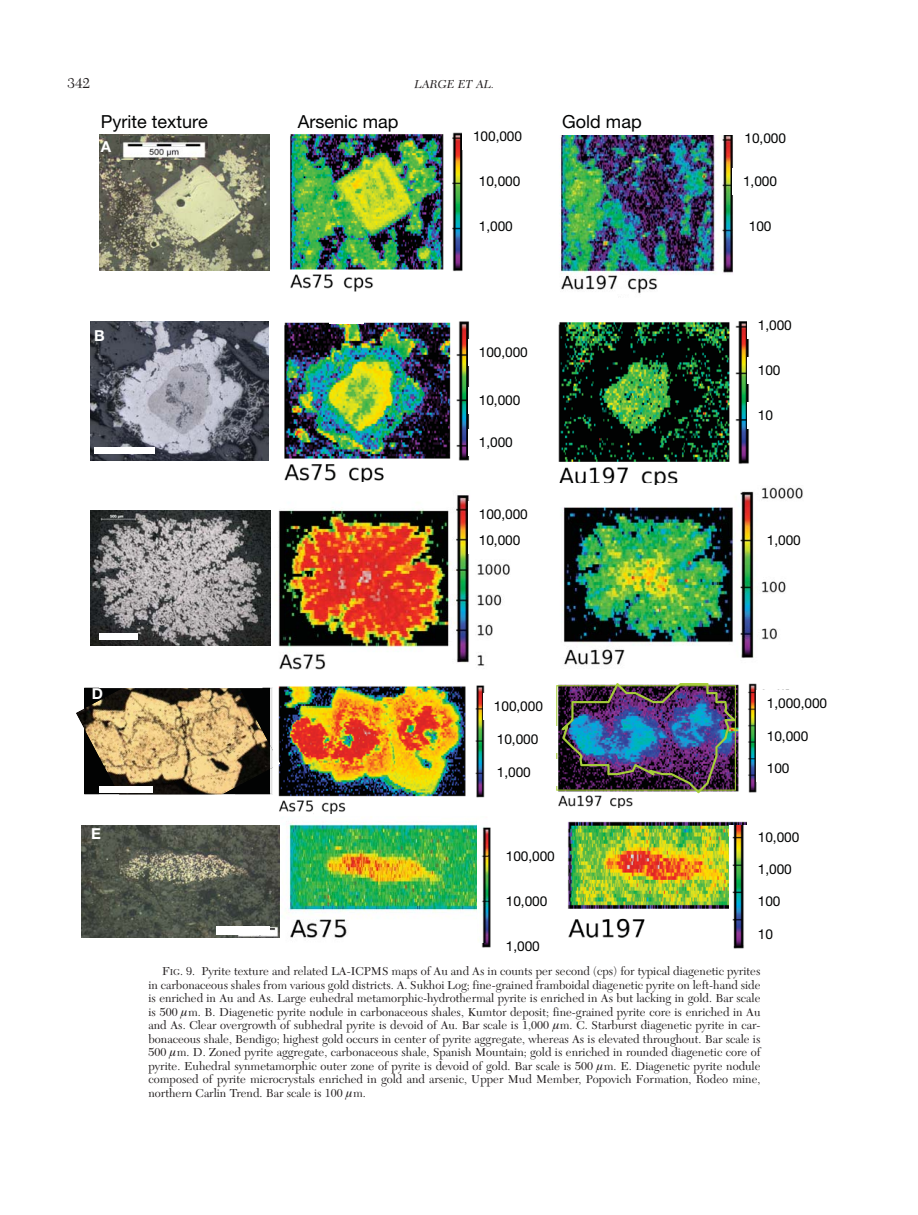
<style>
.page{position:relative;width:918px;height:1215px;background:#fff}
.page>*{position:absolute;margin:0;border:0;box-sizing:border-box;transform-origin:0 0}
.t1{font:18px "Helvetica Neue";color:#020303}
.t2{font:700 15.15px "Helvetica Neue";color:#fff}
.t3{font:15px "New Caledonia";color:#231f20}
.t4{font:13.65px "Helvetica Neue";letter-spacing:-.005em;color:#020303}
.t5{font:12px/13.5px "New Caledonia";color:#231f20;text-align:justify}
.t6{font:italic 12px "New Caledonia";color:#231f20}
.s1{font-size:9px}
</style>
<div class="page">
<img style="left:99px;top:134px;width:170px;height:136px">
<img style="left:121px;top:137px;width:87px;height:23px">
<img style="left:90px;top:322px;width:179px;height:139px">
<img style="left:567px;top:821px;width:180px;height:117px">
<img style="left:289px;top:821px;width:188px;height:117px">
<img style="left:81px;top:825px;width:198px;height:113px">
<img style="left:559px;top:136px;width:174px;height:158px">
<img style="left:290px;top:132px;width:173px;height:159px">
<img style="left:278px;top:685px;width:207px;height:129px">
<img style="left:278px;top:751px;width:2px;height:17px">
<svg style="left:84px;top:633px;width:189px;height:212px"></svg>
<img style="left:558px;top:683px;width:231px;height:125px">
<img style="left:556px;top:683px;width:180px;height:110px">
<img style="left:733px;top:944px;width:11px;height:5px">
<img style="left:729px;top:825px;width:18px;height:119px">
<img style="left:481px;top:827px;width:10px;height:121px">
<img style="left:481px;top:826px;width:7px;height:117px">
<img style="left:284px;top:321px;width:186px;height:161px">
<img style="left:278px;top:495px;width:232px;height:175px">
<img style="left:90px;top:510px;width:180px;height:135px">
<img style="left:561px;top:487px;width:242px;height:178px">
<img style="left:558px;top:321px;width:191px;height:164px">
<div style="left:468px;top:527px;width:72px;height:27px;background:#fff"></div>
<div style="left:486px;top:726px;width:72px;height:27px;background:#fff"></div>
<div style="left:468px;top:501px;width:72px;height:27px;background:#fff"></div>
<div style="left:486px;top:759px;width:72px;height:27px;background:#fff"></div>
<div style="left:483px;top:693px;width:72px;height:27px;background:#fff"></div>
<div style="left:468px;top:339px;width:72px;height:27px;background:#fff"></div>
<div style="left:462px;top:123px;width:72px;height:27px;background:#fff"></div>
<div style="left:468px;top:387px;width:72px;height:27px;background:#fff"></div>
<div style="left:468px;top:429px;width:72px;height:27px;background:#fff"></div>
<div style="left:747px;top:312px;width:72px;height:27px;background:#fff"></div>
<div style="left:732px;top:168px;width:72px;height:27px;background:#fff"></div>
<div style="left:756px;top:527px;width:72px;height:27px;background:#fff"></div>
<div style="left:756px;top:690px;width:86px;height:92px;background:#fff"></div>
<div style="left:747px;top:357px;width:72px;height:27px;background:#fff"></div>
<div style="left:747px;top:402px;width:72px;height:27px;background:#fff"></div>
<div style="left:99px;top:786px;width:54px;height:7px;background:#fff"></div>
<div style="left:216px;top:926px;width:54px;height:9px;background:#fff"></div>
<div style="left:95px;top:447px;width:60px;height:7px;background:#fff"></div>
<div style="left:99px;top:633px;width:39px;height:7px;background:#fff"></div>
<div style="left:332px;top:289px;width:12px;height:6px;background:#fff"></div>
<div style="left:314px;top:811px;width:9px;height:5px;background:#fff"></div>
<svg style="left:600px;top:806px;width:12px;height:2px"></svg>
<div style="left:616px;top:289px;width:15px;height:5px;background:#fff"></div>
<div style="left:569px;top:314px;width:94px;height:8px;background:#fff"></div>
<div style="left:329px;top:315px;width:35px;height:8px;background:#fff"></div>
<p class="t3" style="left:68px;top:76px;width:24px">342</p>
<p class="t6" style="left:415px;top:79px;width:81px">LARGE ET AL.</p>
<h1 class="t1" style="left:101px;top:115px;width:108px">Pyrite texture</h1>
<h1 class="t1" style="left:298px;top:115px;width:102px">Arsenic map</h1>
<h1 class="t1" style="left:562px;top:115px;width:81px">Gold map</h1>
<p class="t4" style="left:473px;top:131px;width:50px">100,000</p>
<p class="t2" style="left:101px;top:141px;width:12px">A</p>
<p class="t2" style="left:94px;top:330px;width:12px">B</p>
<p class="t2" style="left:92px;top:688px;width:13px">D</p>
<p class="t4" style="left:479px;top:176px;width:43px">10,000</p>
<p class="t4" style="left:479px;top:221px;width:35px">1,000</p>
<p class="t4" style="left:479px;top:348px;width:50px">100,000</p>
<p class="t4" style="left:479px;top:395px;width:43px">10,000</p>
<p class="t4" style="left:479px;top:437px;width:35px">1,000</p>
<p class="t4" style="left:479px;top:509px;width:50px">100,000</p>
<p class="t4" style="left:479px;top:535px;width:43px">10,000</p>
<p class="t4" style="left:494px;top:701px;width:50px">100,000</p>
<p class="t4" style="left:497px;top:734px;width:43px">10,000</p>
<p class="t4" style="left:497px;top:768px;width:35px">1,000</p>
<p class="t4" style="left:745px;top:133px;width:43px">10,000</p>
<p class="t4" style="left:743px;top:176px;width:35px">1,000</p>
<p class="t4" style="left:749px;top:221px;width:24px">100</p>
<p class="t4" style="left:758px;top:321px;width:35px">1,000</p>
<p class="t4" style="left:758px;top:366px;width:24px">100</p>
<p class="t4" style="left:758px;top:411px;width:17px">10</p>
<p class="t4" style="left:767px;top:535px;width:35px">1,000</p>
<p class="t4" style="left:767px;top:698px;width:62px">1,000,000</p>
<p class="t4" style="left:767px;top:731px;width:43px">10,000</p>
<p class="t4" style="left:767px;top:763px;width:24px">100</p>
<p class="t2" style="left:91px;top:828px;width:11px">E</p>
<p class="t4" style="left:758px;top:832px;width:43px">10,000</p>
<p class="t4" style="left:758px;top:864px;width:35px">1,000</p>
<p class="t4" style="left:758px;top:896px;width:24px">100</p>
<p class="t4" style="left:758px;top:929px;width:17px">10</p>
<p class="t5" style="left:149px;top:966px;width:614px;text-indent:13px">F<span class="s1">IG</span>. 9. Pyrite texture and related LA-ICPMS maps of Au and As in counts per second (cps) for typical diagenetic pyrites in carbonaceous shales from various gold districts. A. Sukhoi Log; fine-grained framboidal diagenetic pyrite on left-hand side is enriched in Au and As. Large euhedral metamorphic-hydrothermal pyrite is enriched in As but lacking in gold. Bar scale is 500 m. B. Diagenetic pyrite nodule in carbonaceous shales, Kumtor deposit; fine-grained pyrite core is enriched in Au and As. Clear overgrowth of subhedral pyrite is devoid of Au. Bar scale is 1,000 m. C. Starburst diagenetic pyrite in car&shy;bonaceous shale, Bendigo; highest gold occurs in center of pyrite aggregate, whereas As is elevated throughout. Bar scale is 500 m. D. Zoned pyrite aggregate, carbonaceous shale, Spanish Mountain; gold is enriched in rounded diagenetic core of pyrite. Euhedral synmetamorphic outer zone of pyrite is devoid of gold. Bar scale is 500 m. E. Diagenetic pyrite nodule composed of pyrite microcrystals enriched in gold and arsenic, Upper Mud Member, Popovich Formation, Rodeo mine, northern Carlin Trend. Bar scale is 100 m.</p>
<p class="t4" style="left:506px;top:851px;width:50px">100,000</p>
<p class="t4" style="left:506px;top:896px;width:43px">10,000</p>
<p class="t4" style="left:506px;top:941px;width:35px">1,000</p>
</div>
